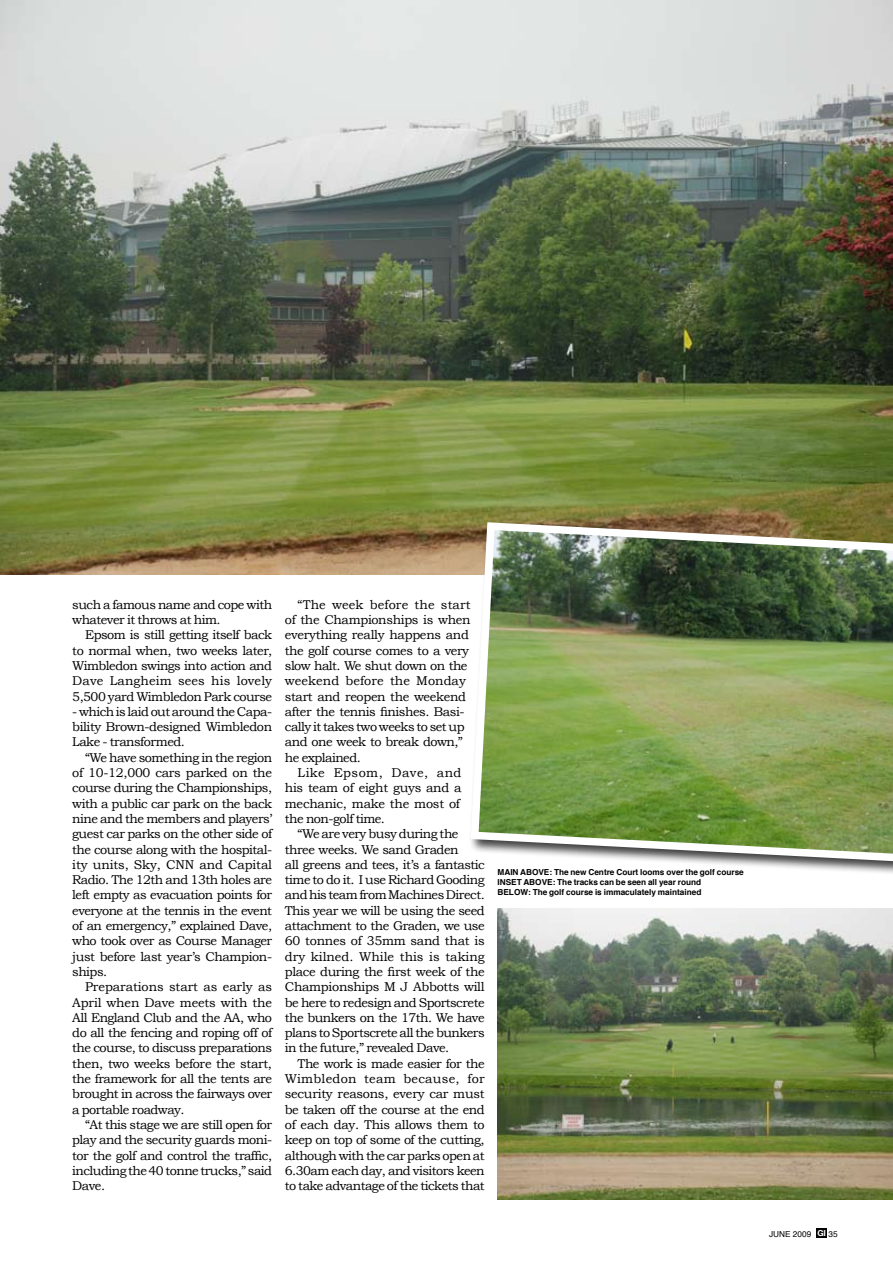
<style>
.page{position:relative;width:893px;height:1263px;background:#fff}
.page>*{position:absolute;margin:0;border:0;box-sizing:border-box;transform-origin:0 0}
.t1{font:12.75px/15.3px "Bookman Old Style";letter-spacing:-.04em;color:#000;text-align:justify}
.t2{font:12.75px/15.3px "Bookman Old Style";letter-spacing:-.02em;color:#000}
.t3{font:700 8.25px/9.8px "Helvetica";color:#000}
.t4{font:8.25px "Helvetica";color:#000}
.s1{font-family:"Helvetica Neue";font-weight:700;color:#fff}
</style>
<div class="page">
<div style="left:816px;top:1228px;width:10px;height:9px;background:#000"></div>
<img style="left:0;top:0;width:893px;height:574px">
<div style="left:468px;top:520px;width:425px;height:355px;background:#000;opacity:.75"></div>
<img style="left:467px;top:518px;width:426px;height:347px">
<img style="left:497px;top:908px;width:396px;height:291px">
<p class="t1" style="left:72px;top:597px;width:201px">such a famous name and cope with whatever it throws at him.</p>
<p class="t1" style="left:72px;top:627px;width:201px;text-indent:13px">Epsom is still getting itself back to normal when, two weeks later, Wimbledon swings into action and Dave Langheim sees his lovely 5,500 yard Wimbledon Park course</p>
<p class="t1" style="left:72px;top:704px;width:201px">- which is laid out around the Capa&shy;bility Brown-designed Wimbledon Lake - transformed.</p>
<p class="t1" style="left:72px;top:750px;width:201px;text-indent:13px">“We have something in the region of 10-12,000 cars parked on the course during the Championships, with a public car park on the back nine and the members and players’ guest car parks on the other side of the course along with the hospital&shy;ity units, Sky, CNN</p>
<p class="t1" style="left:72px;top:857px;width:201px;text-indent:127px">and Capital Radio. The 12th and 13th holes are left empty as evacuation points for everyone at the tennis in the event of an emergency,” explained Dave, who took over as Course Manager just before last year’s Champion&shy;ships.</p>
<p class="t1" style="left:72px;top:979px;width:201px;text-indent:13px">Preparations start as early as April when Dave meets with the All England Club and the AA, who do all the fencing and roping off of the course, to discuss preparations then, two weeks before the start, the framework for all the tents are brought in across the fairways over a portable roadway.</p>
<p class="t1" style="left:72px;top:1117px;width:201px;text-indent:13px">“At this stage we are still open for play and the security guards moni&shy;tor the golf and control the traffic, including the 40 tonne trucks,” said Dave.</p>
<p class="t1" style="left:285px;top:597px;width:187px;text-align:left;text-indent:13px">“The week before the start of the Championships is when everything really happens and the golf course comes to a very slow halt. We shut down on the weekend before the Monday start and reopen the weekend after the tennis finishes. Basi&shy;cally it takes two weeks to set up and one week to break down,” he explained.</p>
<p class="t2" style="left:285px;top:765px;width:178px;text-indent:13px">Like Epsom, Dave, and his team of eight guys and a mechanic, make the most of the non-golf time.</p>
<p class="t1" style="left:285px;top:826px;width:201px;text-align:left;text-indent:13px">“We are very busy during the three weeks. We sand Graden<br>all greens and tees, it’s a fantastic time to do it. I use Richard Gooding and his team from Machines Direct.<br>This year we will be using the seed attachment to the Graden, we use<br>60 tonnes of 35mm sand that is dry kilned. While this is taking place during the first week of the<br>Championships M J Abbotts will be here to redesign and Sportscrete the bunkers on the 17th. We have plans to Sportscrete all the bunkers in the future,” revealed Dave.</p>
<p class="t1" style="left:285px;top:1056px;width:201px;text-indent:13px">The work is made easier for the Wimbledon team because, for security reasons, every car must be taken off the course at the end of each day. This allows them to keep on top of some of the cutting, although with the car parks open at 6.30am each day, and visitors keen to take advantage of the tickets that</p>
<p class="t3" style="left:497px;top:867px;width:248px">MAIN ABOVE: The new Centre Court looms over the golf course<br>INSET ABOVE: The tracks can be seen all year round<br>BELOW: The golf course is immaculately maintained</p>
<p class="t4" style="left:769px;top:1227px;width:70px">JUNE 2009 <span class="s1">GI</span> 35</p>
</div>
